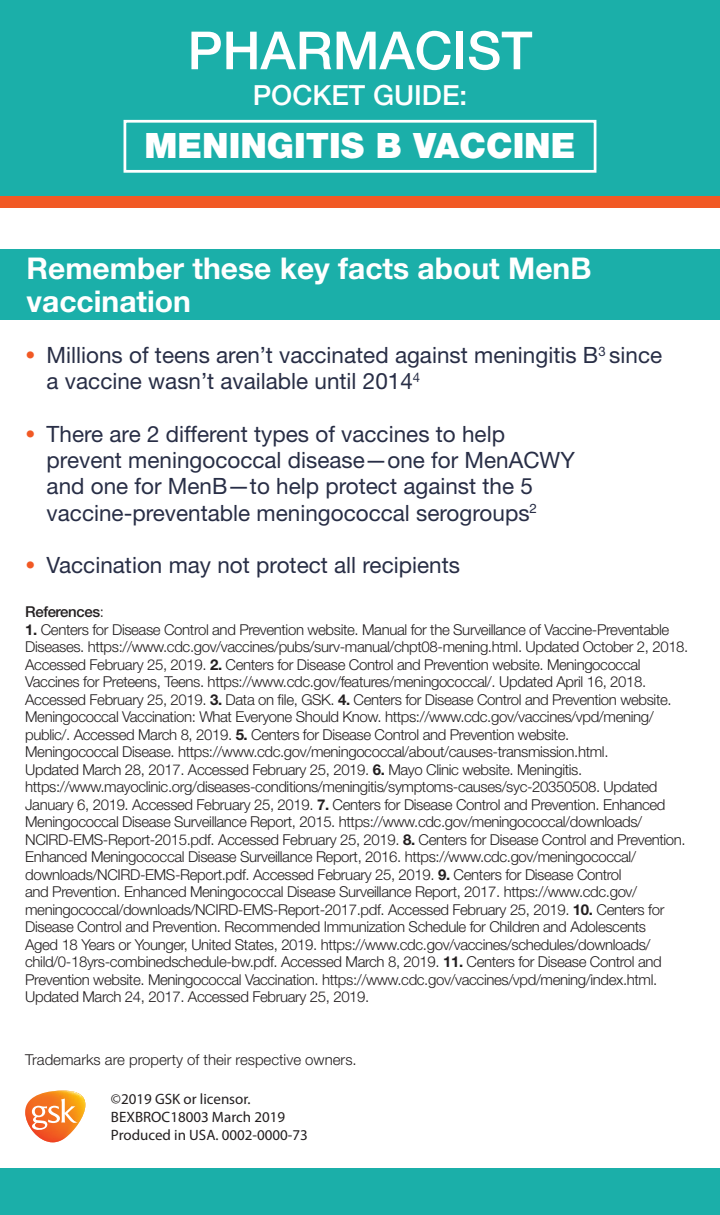
<style>
.page{position:relative;width:720px;height:1215px;background:#fff}
.page>*{position:absolute;margin:0;border:0;box-sizing:border-box;transform-origin:0 0}
.t1{font:500 52.5px "Helvetica Neue LT Std";color:#fff}
.t2{font:900 35px "Helvetica Neue LT Std";color:#fff}
.t3{font:700 30px/32.5px "Helvetica Neue LT Std";color:#fff}
.t4{font:500 27.75px "Helvetica Neue LT Std";color:#fff}
.t5{font:22.5px/26.2px "Helvetica Neue LT Std";color:#282e46}
.t6{font:300 15px/17.5px "Helvetica Neue LT Std";letter-spacing:-.025em;color:#231f20}
.t7{font:15px/18px "Myriad Pro";color:#231f20}
.t8{font:300 15px "Helvetica Neue LT Std";color:#231f20}
.t9{font:500 15px "Helvetica Neue LT Std";letter-spacing:-.025em;color:#231f20}
.s1{font-family:"Helvetica LT Std";color:#f15924}
.s2{font-weight:300}
.s3{font-weight:700}
</style>
<div class="page">
<div style="left:0;top:0;width:720px;height:196px;background:#1bafa9"></div>
<div style="left:0;top:250px;width:720px;height:70px;background:#1bafa9"></div>
<div style="left:0;top:196px;width:720px;height:12px;background:#f15924"></div>
<div style="left:0;top:1168px;width:720px;height:47px;background:#1bafa9"></div>
<svg style="left:25px;top:1091px;width:60px;height:51px"></svg>
<div style="left:124px;top:120px;width:472px;height:53px;border:3px solid #fff"></div>
<h1 class="t1" style="left:187px;top:19px;width:347px">PHARMACIST</h1>
<h3 class="t4" style="left:253px;top:79px;width:216px">POCKET GUIDE:</h3>
<h2 class="t2" style="left:144px;top:125px;width:433px">MENINGITIS B VACCINE</h2>
<h3 class="t3" style="left:27px;top:252px;width:566px">Remember these key facts about MenB vaccination</h3>
<h3 class="t5" style="left:47px;top:342px;width:617px;text-indent:-20px"><span class="s1">•</span> Millions of teens aren’t vaccinated against meningitis B<sup>3</sup> since a vaccine wasn’t available until 2014<sup>4</sup></h3>
<h3 class="t5" style="left:47px;top:421px;width:530px;text-indent:-20px"><span class="s1">•</span> There are 2 different types of vaccines to help prevent meningococcal disease—one for MenACWY and one for MenB—to help protect against the 5 vaccine-preventable meningococcal serogroups<sup>2</sup></h3>
<h3 class="t5" style="left:27px;top:552px;width:435px"><span class="s1">•</span> Vaccination may not protect all recipients</h3>
<p class="t9" style="left:25px;top:603px;width:80px">References<span class="s2">:</span></p>
<p class="t6" style="left:25px;top:620px;width:665px"><span class="s3">1.</span> Centers for Disease Control and Prevention website. Manual for the Surveillance of Vaccine-Preventable Diseases. https://www.cdc.gov/vaccines/pubs/surv-manual/chpt08-mening.html. Updated October 2, 2018.<br>Accessed February 25, 2019. <span class="s3">2.</span> Centers for Disease Control and Prevention website. Meningococcal Vaccines for Preteens, Teens. https://www.cdc.gov/features/meningococcal/. Updated April 16, 2018.<br>Accessed February 25, 2019. <span class="s3">3.</span> Data on file, GSK. <span class="s3">4.</span> Centers for Disease Control and Prevention website.<br>Meningococcal Vaccination: What Everyone Should Know. https://www.cdc.gov/vaccines/vpd/mening/ public/. Accessed March 8, 2019. <span class="s3">5.</span> Centers for Disease Control and Prevention website.<br>Meningococcal Disease. https://www.cdc.gov/meningococcal/about/causes-transmission.html.<br>Updated March 28, 2017. Accessed February 25, 2019. <span class="s3">6.</span> Mayo Clinic website. Meningitis. https://www.mayoclinic.org/diseases-conditions/meningitis/symptoms-causes/syc-20350508. Updated January 6, 2019. Accessed February 25, 2019. <span class="s3">7.</span> Centers for Disease Control and Prevention. Enhanced Meningococcal Disease Surveillance Report, 2015. https://www.cdc.gov/meningococcal/downloads/ NCIRD-EMS-Report-2015.pdf. Accessed February 25, 2019. <span class="s3">8.</span> Centers for Disease Control and Prevention.<br>Enhanced Meningococcal Disease Surveillance Report, 2016. https://www.cdc.gov/meningococcal/ downloads/NCIRD-EMS-Report.pdf. Accessed February 25, 2019. <span class="s3">9.</span> Centers for Disease Control<br>and Prevention. Enhanced Meningococcal Disease Surveillance Report, 2017. https://www.cdc.gov/ meningococcal/downloads/NCIRD-EMS-Report-2017.pdf. Accessed February 25, 2019. <span class="s3">10.</span> Centers for Disease Control and Prevention. Recommended Immunization Schedule for Children and Adolescents<br>Aged 18 Years or Younger, United States, 2019. https://www.cdc.gov/vaccines/schedules/downloads/ child/0-18yrs-combinedschedule-bw.pdf. Accessed March 8, 2019. <span class="s3">11.</span> Centers for Disease Control and Prevention website. Meningococcal Vaccination. https://www.cdc.gov/vaccines/vpd/mening/index.html.<br>Updated March 24, 2017. Accessed February 25, 2019.</p>
<p class="t8" style="left:25px;top:1050px;width:333px">Trademarks are property of their respective owners.</p>
<p class="t7" style="left:111px;top:1090px;width:198px">©2019 GSK or licensor.<br>BEXBROC18003 March 2019<br>Produced in USA. 0002-0000-73</p>
</div>
